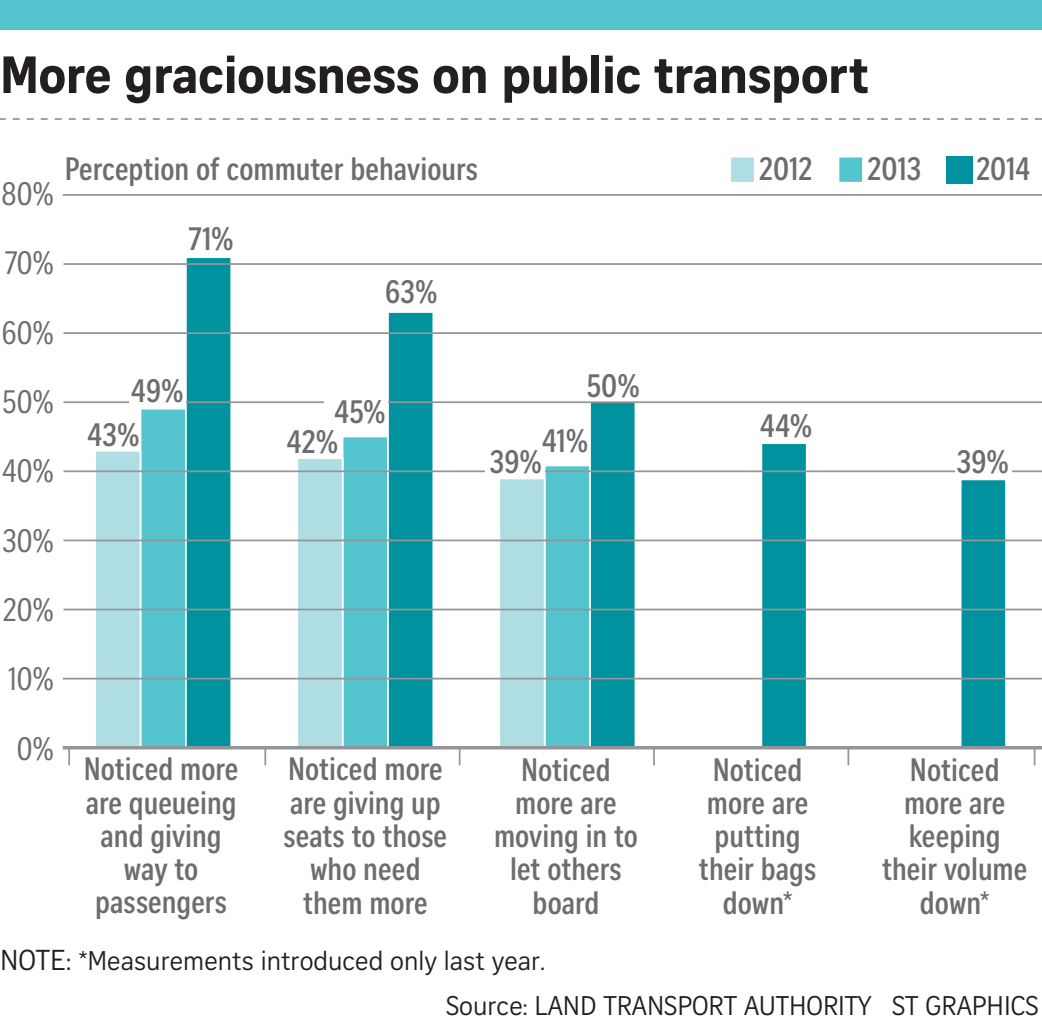
<style>
.page{position:relative;width:1042px;height:1022px;background:#fff}
.page>*{position:absolute;margin:0;border:0;box-sizing:border-box;transform-origin:0 0}
.t1{font:700 50.75px "Curator Serp Text";letter-spacing:-.01em;color:#231f20}
.t2{font:700 31.5px/33.2px "Curator Head Cond ST Semi";color:#6c6d70;text-align:center}
.t3{font:31.5px "Curator Head Cond ST Regular";color:#6c6d70}
.t4{font:26.25px/45.1px "Curator Serp Text";color:#231f20}
.s1{font-size:28px}
</style>
<div class="page">
<div style="left:0;top:0;width:1042px;height:30px;background:#54c5cf"></div>
<svg style="left:0;top:118px;width:1042px;height:2px"></svg>
<div style="left:140px;top:408px;width:47px;height:342px;background:#54c5cf"></div>
<div style="left:94px;top:450px;width:47px;height:300px;background:#aedee4;border:2px solid #fff"></div>
<div style="left:185px;top:256px;width:47px;height:494px;background:#00939f;border:2px solid #fff"></div>
<div style="left:342px;top:436px;width:47px;height:314px;background:#54c5cf;border:2px solid #fff"></div>
<div style="left:296px;top:457px;width:47px;height:293px;background:#aedee4;border:2px solid #fff"></div>
<div style="left:387px;top:311px;width:47px;height:439px;background:#00939f;border:2px solid #fff"></div>
<div style="left:760px;top:442px;width:47px;height:308px;background:#00939f;border:2px solid #fff"></div>
<div style="left:960px;top:478px;width:47px;height:272px;background:#00939f;border:2px solid #fff"></div>
<div style="left:544px;top:465px;width:47px;height:285px;background:#54c5cf;border:2px solid #fff"></div>
<div style="left:498px;top:478px;width:47px;height:272px;background:#aedee4;border:2px solid #fff"></div>
<div style="left:589px;top:401px;width:47px;height:349px;background:#00939f;border:2px solid #fff"></div>
<svg style="left:68px;top:749px;width:2px;height:16px"></svg>
<svg style="left:264px;top:749px;width:2px;height:16px"></svg>
<svg style="left:459px;top:749px;width:1px;height:16px"></svg>
<svg style="left:653px;top:749px;width:2px;height:16px"></svg>
<svg style="left:847px;top:749px;width:2px;height:16px"></svg>
<svg style="left:1033px;top:749px;width:2px;height:16px"></svg>
<hr style="left:63px;top:194px;width:979px;height:2px;background:#939598">
<hr style="left:63px;top:746px;width:979px;height:3px;background:#939598">
<hr style="left:63px;top:678px;width:979px;height:1px;background:#939598">
<hr style="left:63px;top:609px;width:979px;height:1px;background:#939598">
<hr style="left:63px;top:540px;width:979px;height:1px;background:#939598">
<hr style="left:63px;top:470px;width:979px;height:2px;background:#939598">
<hr style="left:63px;top:401px;width:979px;height:2px;background:#939598">
<hr style="left:63px;top:332px;width:979px;height:2px;background:#939598">
<hr style="left:63px;top:263px;width:979px;height:2px;background:#939598">
<div style="left:130px;top:371px;width:56px;height:35px;background:#fff"></div>
<div style="left:325px;top:390px;width:63px;height:36px;background:#fff"></div>
<div style="left:485px;top:451px;width:59px;height:25px;background:#fff"></div>
<div style="left:955px;top:440px;width:57px;height:35px;background:#fff"></div>
<div style="left:727px;top:154px;width:30px;height:31px;background:#aedee4;border:4px solid #fff"></div>
<div style="left:836px;top:154px;width:29px;height:31px;background:#54c5cf;border:4px solid #fff"></div>
<div style="left:946px;top:156px;width:27px;height:28px;background:#00939f"></div>
<h1 class="t1" style="left:0;top:44px;width:870px">More graciousness on public transport</h1>
<p class="t3" style="left:2px;top:177px;width:54px">80%</p>
<p class="t3" style="left:5px;top:246px;width:51px">70%</p>
<p class="t3" style="left:2px;top:315px;width:54px">60%</p>
<p class="t3" style="left:3px;top:385px;width:53px">50%</p>
<p class="t3" style="left:2px;top:454px;width:53px">40%</p>
<p class="t2" style="left:65px;top:153px;width:415px">Perception of commuter behaviours</p>
<p class="t2" style="left:759px;top:153px;width:54px">2012</p>
<p class="t2" style="left:867px;top:153px;width:55px">2013</p>
<p class="t2" style="left:976px;top:153px;width:56px">2014</p>
<p class="t2" style="left:188px;top:222px;width:47px">71%</p>
<p class="t2" style="left:87px;top:369px;width:98px;line-height:44.1px;text-align:left;text-indent:44px">49%<br>43%</p>
<p class="t2" style="left:385px;top:275px;width:54px">63%</p>
<p class="t2" style="left:334px;top:396px;width:53px">45%</p>
<p class="t2" style="left:287px;top:426px;width:53px">42%</p>
<p class="t2" style="left:587px;top:369px;width:55px">50%</p>
<p class="t2" style="left:542px;top:425px;width:48px">41%</p>
<p class="t2" style="left:489px;top:446px;width:54px">39%</p>
<p class="t2" style="left:760px;top:410px;width:54px">44%</p>
<p class="t2" style="left:956px;top:445px;width:54px">39%</p>
<p class="t3" style="left:2px;top:523px;width:53px">30%</p>
<p class="t3" style="left:3px;top:593px;width:52px">20%</p>
<p class="t3" style="left:8px;top:662px;width:47px">10%</p>
<p class="t3" style="left:17px;top:731px;width:39px">0%</p>
<p class="t2" style="left:84px;top:753px;width:156px">Noticed more are queueing and giving way to passengers</p>
<p class="t2" style="left:284px;top:753px;width:165px">Noticed more are giving up seats to those who need them more</p>
<p class="t2" style="left:494px;top:753px;width:145px">Noticed more are moving in to let others board</p>
<p class="t2" style="left:699px;top:753px;width:119px">Noticed more are putting their bags down*</p>
<p class="t2" style="left:882px;top:753px;width:147px">Noticed more are keeping their volume down*</p>
<p class="t4" style="left:446px;top:938px;width:594px;text-indent:-446px"><span class="s1">NOTE:</span> *Measurements introduced only last year.<br>Source: LAND TRANSPORT AUTHORITY ST GRAPHICS</p>
</div>
